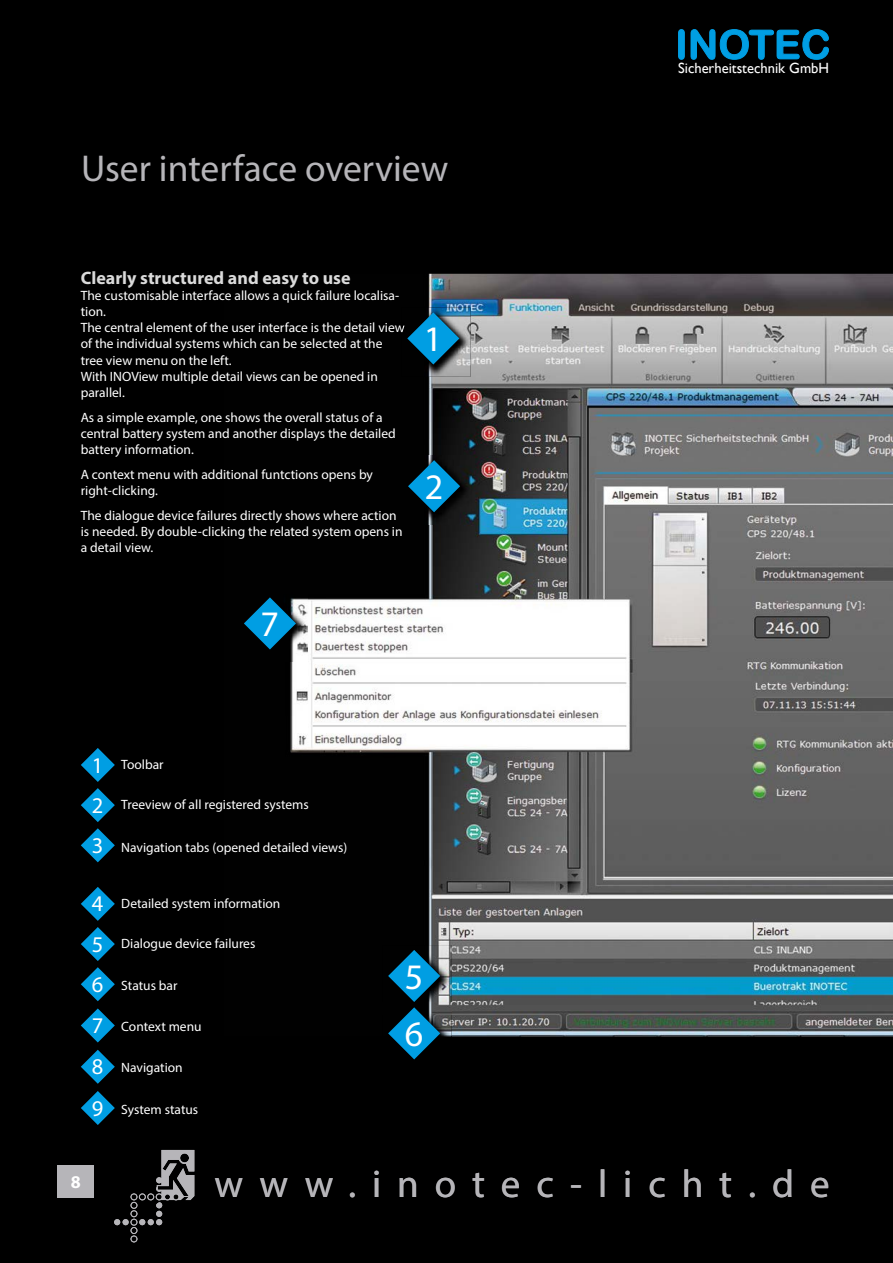
<style>
.page{position:relative;width:893px;height:1263px;background:#000}
.page>*{position:absolute;margin:0;border:0;box-sizing:border-box;transform-origin:0 0}
.t1{font:39px "Myriad Pro";letter-spacing:.41em;color:#b6b5b9}
.t2{font:37.5px "Myriad Pro";color:#b6b5b9}
.t3{font:36px "Myriad Pro";color:#fff}
.t4{font:700 18px "Myriad Pro";color:#dadada}
.t5{font:700 18px "Myriad Pro";color:#fff}
.t6{font:14.85px "Gill Sans";color:#fff}
.t7{font:13.5px/16.2px "Myriad Pro";color:#fff}
.s1{font-size:22.5px}
</style>
<div class="page">
<svg style="left:678px;top:29px;width:7px;height:31px"></svg>
<svg style="left:691px;top:29px;width:138px;height:31px"></svg>
<svg style="left:114px;top:1150px;width:80px;height:92px"></svg>
<div style="left:58px;top:1165px;width:36px;height:32px;background:#b6b5b9"></div>
<img style="left:290px;top:274px;width:603px;height:762px">
<img style="left:290px;top:322px;width:111px;height:10px">
<svg style="left:81px;top:748px;width:34px;height:34px"></svg>
<svg style="left:81px;top:788px;width:34px;height:34px"></svg>
<svg style="left:81px;top:828px;width:34px;height:34px"></svg>
<svg style="left:81px;top:887px;width:34px;height:34px"></svg>
<svg style="left:81px;top:927px;width:34px;height:34px"></svg>
<svg style="left:81px;top:967px;width:34px;height:34px"></svg>
<svg style="left:81px;top:1008px;width:34px;height:34px"></svg>
<svg style="left:81px;top:1050px;width:34px;height:34px"></svg>
<svg style="left:81px;top:1091px;width:34px;height:34px"></svg>
<img style="left:401px;top:308px;width:70px;height:69px">
<svg style="left:401px;top:312px;width:58px;height:52px"></svg>
<img style="left:402px;top:455px;width:69px;height:69px">
<svg style="left:408px;top:460px;width:52px;height:52px"></svg>
<img style="left:382px;top:945px;width:69px;height:57px">
<img style="left:269px;top:593px;width:38px;height:69px">
<svg style="left:244px;top:597px;width:52px;height:52px"></svg>
<img style="left:382px;top:1014px;width:69px;height:46px">
<img style="left:382px;top:1002px;width:69px;height:12px">
<svg style="left:388px;top:950px;width:52px;height:109px"></svg>
<h2 class="t2" style="left:81px;top:145px;width:369px">User interface overview</h2>
<h3 class="t4" style="left:81px;top:266px;width:271px">Clearly structured and easy to use</h3>
<p class="t7" style="left:81px;top:287px;width:325px">The customisable interface allows a quick failure localisa&shy;tion.<br>The central element of the user interface is the detail view of the individual systems which can be selected at the tree view menu on the left.<br>With INOView multiple detail views can be opened in parallel.</p>
<p class="t7" style="left:81px;top:409px;width:316px">As a simple example, one shows the overall status of a central battery system and another displays the detailed battery information.</p>
<p class="t7" style="left:81px;top:466px;width:294px">A context menu with additional funtctions opens by right-clicking.</p>
<p class="t7" style="left:81px;top:507px;width:323px">The dialogue device failures directly shows where action is needed. By double-clicking the related system opens in a detail view.</p>
<h3 class="t3" style="left:424px;top:317px;width:20px">1</h3>
<h3 class="t3" style="left:425px;top:465px;width:20px">2</h3>
<h3 class="t3" style="left:261px;top:602px;width:20px">7</h3>
<p class="t7" style="left:92px;top:756px;width:73px"><span class="s1">1</span> Toolbar</p>
<p class="t7" style="left:92px;top:796px;width:219px"><span class="s1">2</span> Treeview of all registered systems</p>
<p class="t7" style="left:92px;top:839px;width:257px"><span class="s1">3</span> Navigation tabs (opened detailed views)</p>
<p class="t7" style="left:92px;top:895px;width:190px"><span class="s1">4</span> Detailed system information</p>
<p class="t7" style="left:92px;top:935px;width:165px"><span class="s1">5</span> Dialogue device failures</p>
<p class="t7" style="left:92px;top:977px;width:87px"><span class="s1">6</span> Status bar</p>
<p class="t7" style="left:92px;top:1018px;width:111px"><span class="s1">7</span> Context menu</p>
<p class="t7" style="left:92px;top:1059px;width:93px"><span class="s1">8</span> Navigation</p>
<p class="t7" style="left:92px;top:1101px;width:108px"><span class="s1">9</span> System status</p>
<h3 class="t3" style="left:405px;top:954px;width:20px">5</h3>
<h3 class="t3" style="left:405px;top:1012px;width:20px">6</h3>
<p class="t6" style="left:678px;top:60px;width:152px">Sicherheitstechnik GmbH</p>
<h3 class="t5" style="left:71px;top:1170px;width:11px">8</h3>
<h1 class="t1" style="left:214px;top:1160px;width:617px">www.inotec-licht.de</h1>
</div>
